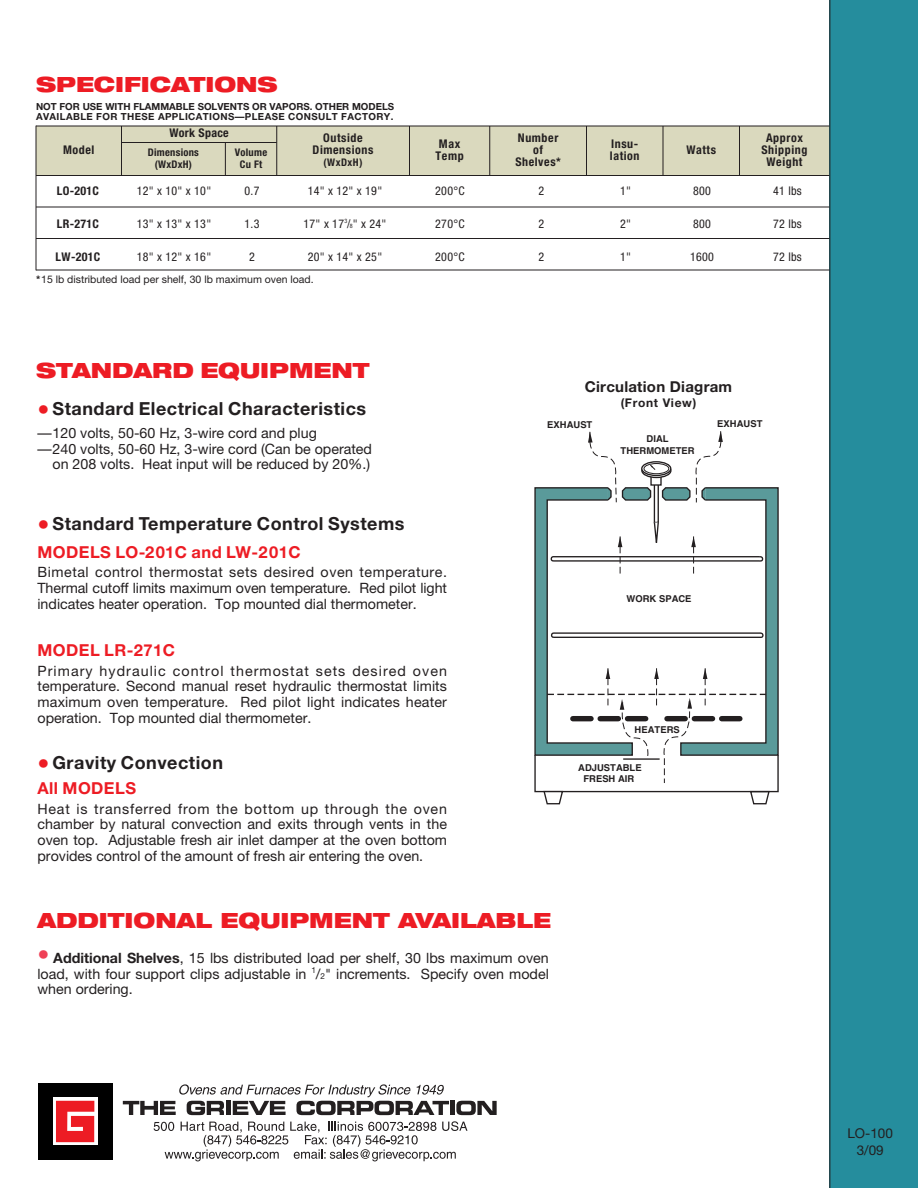
<style>
.page{position:relative;width:918px;height:1188px;background:#fff}
.page>*{position:absolute;margin:0;border:0;box-sizing:border-box;transform-origin:0 0}
.t1{font:900 expanded 21px "Helvetica Neue";color:#ed1c24}
.t2{font:700 18px "Helvetica Neue";letter-spacing:.03em;color:#231f20}
.t3{font:700 16.5px "Helvetica Neue";letter-spacing:.03em;color:#ed1c24}
.t4{font:700 15px "Helvetica Neue";letter-spacing:.015em;color:#231f20}
.t5{font:14.25px/15.8px "Helvetica Neue";color:#231f20;text-align:justify}
.t6{font:13.5px/16.2px "Helvetica Neue";color:#231f20;text-align:center}
.t7{font:condensed 12px "Helvetica Neue";letter-spacing:.025em;color:#231f20}
.t8{font:700 condensed 12px/12px "Helvetica Neue";letter-spacing:.05em;color:#231f20;text-align:center}
.t9{font:700 12px "Helvetica Neue";letter-spacing:.055em;color:#231f20}
.t10{font:700 condensed 12px "Helvetica Neue";letter-spacing:.025em;color:#231f20}
.t11{font:10.5px "Helvetica Neue";color:#231f20}
.t12{font:700 condensed 10.5px/12.6px "Helvetica Neue";letter-spacing:.025em;color:#231f20;text-align:center}
.t13{font:700 9.75px/9.8px "Helvetica Neue";letter-spacing:.04em;color:#231f20}
.t14{font:700 9.45px/11.4px "Helvetica";color:#231f20;text-align:center}
.s1{font-size:6px}
.s2{font-weight:700}
.s3{font-size:24px;color:#ed1c24}
.s4{font-size:24px;color:#ef4056}
.s5{font-size:8.25px}
</style>
<div class="page">
<div style="left:36px;top:126px;width:794px;height:50px;background:#dad9be"></div>
<svg style="left:534px;top:431px;width:245px;height:373px"></svg>
<div style="left:830px;top:0;width:88px;height:1188px;background:#258d9d"></div>
<hr style="left:36px;top:207px;width:794px;height:1px;background:#231f20">
<hr style="left:36px;top:238px;width:794px;height:1px;background:#231f20">
<hr style="left:586px;top:126px;width:1px;height:50px;background:#231f20">
<hr style="left:663px;top:126px;width:1px;height:50px;background:#231f20">
<div style="left:38px;top:1083px;width:75px;height:77px;background:#000"></div>
<svg style="left:53px;top:1098px;width:45px;height:47px"></svg>
<svg style="left:56px;top:1101px;width:38px;height:41px;background:#ef3b42"></svg>
<svg style="left:123px;top:1084px;width:326px;height:31px"></svg>
<div style="left:450px;top:1101px;width:5px;height:14px;background:#231f20"></div>
<svg style="left:456px;top:1101px;width:41px;height:14px"></svg>
<svg style="left:154px;top:1121px;width:314px;height:40px"></svg>
<hr style="left:121px;top:126px;width:1px;height:49px;background:#231f20">
<hr style="left:276px;top:126px;width:1px;height:50px;background:#231f20">
<hr style="left:409px;top:126px;width:1px;height:50px;background:#231f20">
<hr style="left:489px;top:126px;width:1px;height:50px;background:#231f20">
<hr style="left:739px;top:126px;width:1px;height:50px;background:#231f20">
<hr style="left:36px;top:126px;width:794px;height:1px;background:#231f20">
<hr style="left:225px;top:142px;width:1px;height:34px;background:#231f20">
<hr style="left:122px;top:142px;width:155px;height:1px;background:#231f20">
<hr style="left:36px;top:175px;width:794px;height:1px;background:#231f20">
<hr style="left:36px;top:126px;width:1px;height:144px;background:#231f20">
<hr style="left:36px;top:270px;width:794px;height:1px;background:#231f20">
<h1 class="t1" style="left:36px;top:76px;width:243px">SPECIFICATIONS</h1>
<p class="t13" style="left:36px;top:102px;width:360px">NOT FOR USE WITH FLAMMABLE SOLVENTS OR VAPORS. OTHER MODELS<br>AVAILABLE FOR THESE APPLICATIONS—PLEASE CONSULT FACTORY.</p>
<p class="t10" style="left:169px;top:129px;width:61px">Work Space</p>
<p class="t12" style="left:148px;top:146px;width:53px">Dimensions (WxDxH)</p>
<p class="t12" style="left:235px;top:146px;width:34px">Volume<br>Cu Ft</p>
<p class="t8" style="left:436px;top:139px;width:30px;text-align:left">Max<br>Temp</p>
<p class="t8" style="left:761px;top:133px;width:48px">Approx<br>Shipping<br>Weight</p>
<p class="t8" style="left:313px;top:133px;width:62px">Outside<br>Dimensions</p>
<p class="t12" style="left:324px;top:157px;width:40px">(WxDxH)</p>
<p class="t8" style="left:515px;top:133px;width:47px">Number of<br>Shelves*</p>
<p class="t8" style="left:610px;top:139px;width:31px;text-align:left">Insu&shy;lation</p>
<p class="t8" style="left:63px;top:145px;width:33px">Model</p>
<p class="t8" style="left:686px;top:145px;width:31px">Watts</p>
<p class="t8" style="left:57px;top:185px;width:44px">LO-201C</p>
<p class="t7" style="left:137px;top:186px;width:76px">12" x 10" x 10"</p>
<p class="t7" style="left:245px;top:186px;width:16px">0.7</p>
<p class="t7" style="left:308px;top:186px;width:76px">14" x 12" x 19"</p>
<p class="t7" style="left:435px;top:186px;width:31px">200°C</p>
<p class="t7" style="left:539px;top:186px;width:7px">2</p>
<p class="t7" style="left:620px;top:186px;width:12px">1"</p>
<p class="t7" style="left:693px;top:186px;width:19px">800</p>
<p class="t7" style="left:773px;top:186px;width:30px">41 lbs</p>
<p class="t8" style="left:57px;top:218px;width:44px">LR-271C</p>
<p class="t7" style="left:137px;top:219px;width:76px">13" x 13" x 13"</p>
<p class="t7" style="left:245px;top:219px;width:16px">1.3</p>
<p class="t7" style="left:304px;top:219px;width:84px">17" x 17<sup>3</sup>/<span class="s1">8</span>" x 24"</p>
<p class="t7" style="left:435px;top:219px;width:31px">270°C</p>
<p class="t7" style="left:539px;top:219px;width:7px">2</p>
<p class="t7" style="left:620px;top:219px;width:12px">2"</p>
<p class="t7" style="left:693px;top:219px;width:19px">800</p>
<p class="t7" style="left:773px;top:219px;width:30px">72 lbs</p>
<p class="t8" style="left:56px;top:251px;width:46px">LW-201C</p>
<p class="t7" style="left:137px;top:252px;width:76px">18" x 12" x 16"</p>
<p class="t7" style="left:249px;top:252px;width:7px">2</p>
<p class="t7" style="left:308px;top:252px;width:76px">20" x 14" x 25"</p>
<p class="t7" style="left:435px;top:252px;width:31px">200°C</p>
<p class="t7" style="left:539px;top:252px;width:7px">2</p>
<p class="t7" style="left:620px;top:252px;width:12px">1"</p>
<p class="t7" style="left:690px;top:252px;width:25px">1600</p>
<p class="t7" style="left:773px;top:252px;width:30px">72 lbs</p>
<p class="t11" style="left:36px;top:275px;width:279px"><span class="s2">*</span>15 lb distributed load per shelf, 30 lb maximum oven load.</p>
<h1 class="t1" style="left:36px;top:363px;width:335px">STANDARD EQUIPMENT</h1>
<p class="t2" style="left:38px;top:402px;width:330px"><span class="s3">•</span> Standard Electrical Characteristics</p>
<p class="t5" style="left:38px;top:426px;width:281px">—120 volts, 50-60 Hz, 3-wire cord and plug</p>
<p class="t5" style="left:38px;top:442px;width:336px">—240 volts, 50-60 Hz, 3-wire cord (Can be operated</p>
<p class="t5" style="left:52px;top:458px;width:319px">on 208 volts. Heat input will be reduced by 20%.)</p>
<p class="t2" style="left:38px;top:517px;width:369px"><span class="s3">•</span> Standard Temperature Control Systems</p>
<p class="t3" style="left:38px;top:546px;width:265px">MODELS LO-201C and LW-201C</p>
<p class="t5" style="left:38px;top:566px;width:411px">Bimetal control thermostat sets desired oven temperature.<br>Thermal cutoff limits maximum oven temperature. Red pilot light indicates heater operation. Top mounted dial thermometer.</p>
<p class="t3" style="left:38px;top:644px;width:139px">MODEL LR-271C</p>
<p class="t5" style="left:38px;top:664px;width:411px">Primary hydraulic control thermostat sets desired oven temperature. Second manual reset hydraulic thermostat limits maximum oven temperature. Red pilot light indicates heater operation. Top mounted dial thermometer.</p>
<p class="t2" style="left:38px;top:757px;width:187px"><span class="s3">•</span> Gravity Convection</p>
<p class="t3" style="left:38px;top:782px;width:100px">All MODELS</p>
<p class="t5" style="left:38px;top:802px;width:411px">Heat is transferred from the bottom up through the oven chamber by natural convection and exits through vents in the oven top. Adjustable fresh air inlet damper at the oven bottom provides control of the amount of fresh air entering the oven.</p>
<p class="t4" style="left:585px;top:381px;width:149px">Circulation Diagram</p>
<p class="t9" style="left:621px;top:398px;width:77px">(Front View)</p>
<p class="t14" style="left:547px;top:420px;width:47px">EXHAUST</p>
<p class="t14" style="left:717px;top:419px;width:47px">EXHAUST</p>
<p class="t14" style="left:621px;top:434px;width:76px">DIAL<br>THERMOMETER</p>
<p class="t14" style="left:627px;top:594px;width:67px">WORK SPACE</p>
<p class="t14" style="left:635px;top:725px;width:47px">HEATERS</p>
<p class="t14" style="left:578px;top:763px;width:65px">ADJUSTABLE<br>FRESH AIR</p>
<h1 class="t1" style="left:38px;top:913px;width:515px">ADDITIONAL EQUIPMENT AVAILABLE</h1>
<p class="t5" style="left:37px;top:951px;width:513px"><span class="s4">•</span> <span class="s2">Additional Shelves</span>, 15 lbs distributed load per shelf, 30 lbs maximum oven load, with four support clips adjustable in <sup>1</sup>/<span class="s5">2</span>" increments. Specify oven model when ordering.</p>
<p class="t6" style="left:847px;top:1127px;width:47px">LO-100<br>3/09</p>
</div>
